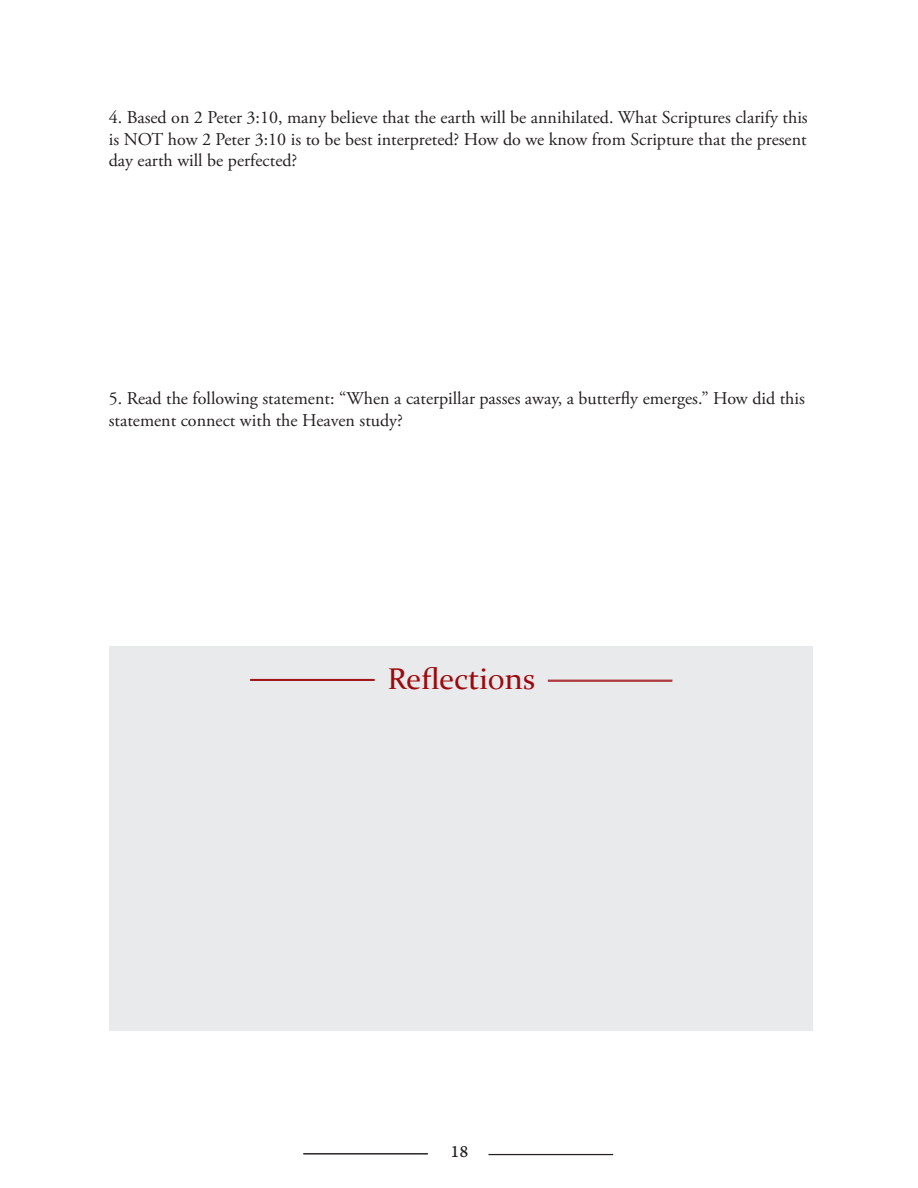
<style>
.page{position:relative;width:918px;height:1188px;background:#fff}
.page>*{position:absolute;margin:0;border:0;box-sizing:border-box;transform-origin:0 0}
.t1{font:30px "Constantia";color:#9d080d}
.t2{font:18px/21.6px "Adobe Garamond Pro";color:#231f20;text-align:justify}
.t3{font:18px "Arno Pro Caption";color:#231f20}
</style>
<div class="page">
<hr style="left:489px;top:1154px;width:124px;height:1px;background:#231f20">
<hr style="left:303px;top:1153px;width:125px;height:1px;background:#231f20">
<hr style="left:303px;top:1154px;width:125px;height:1px;background:#231f20">
<div style="left:109px;top:646px;width:703px;height:385px;background:#e9eaeb"></div>
<hr style="left:548px;top:680px;width:124px;height:1px;background:#9d080d">
<hr style="left:548px;top:681px;width:124px;height:1px;background:#9d080d">
<hr style="left:250px;top:679px;width:125px;height:1px;background:#9d080d">
<hr style="left:250px;top:680px;width:125px;height:1px;background:#9d080d">
<p class="t2" style="left:109px;top:107px;width:701px">4. Based on 2 Peter 3:10, many believe that the earth will be annihilated. What Scriptures clarify this is NOT how 2 Peter 3:10 is to be best interpreted? How do we know from Scripture that the present day earth will be perfected?</p>
<p class="t2" style="left:109px;top:388px;width:698px">5. Read the following statement: “When a caterpillar passes away, a butterfly emerges.” How did this statement connect with the Heaven study?</p>
<p class="t1" style="left:388px;top:658px;width:149px">Reflections</p>
<p class="t3" style="left:451px;top:1141px;width:19px">18</p>
</div>
